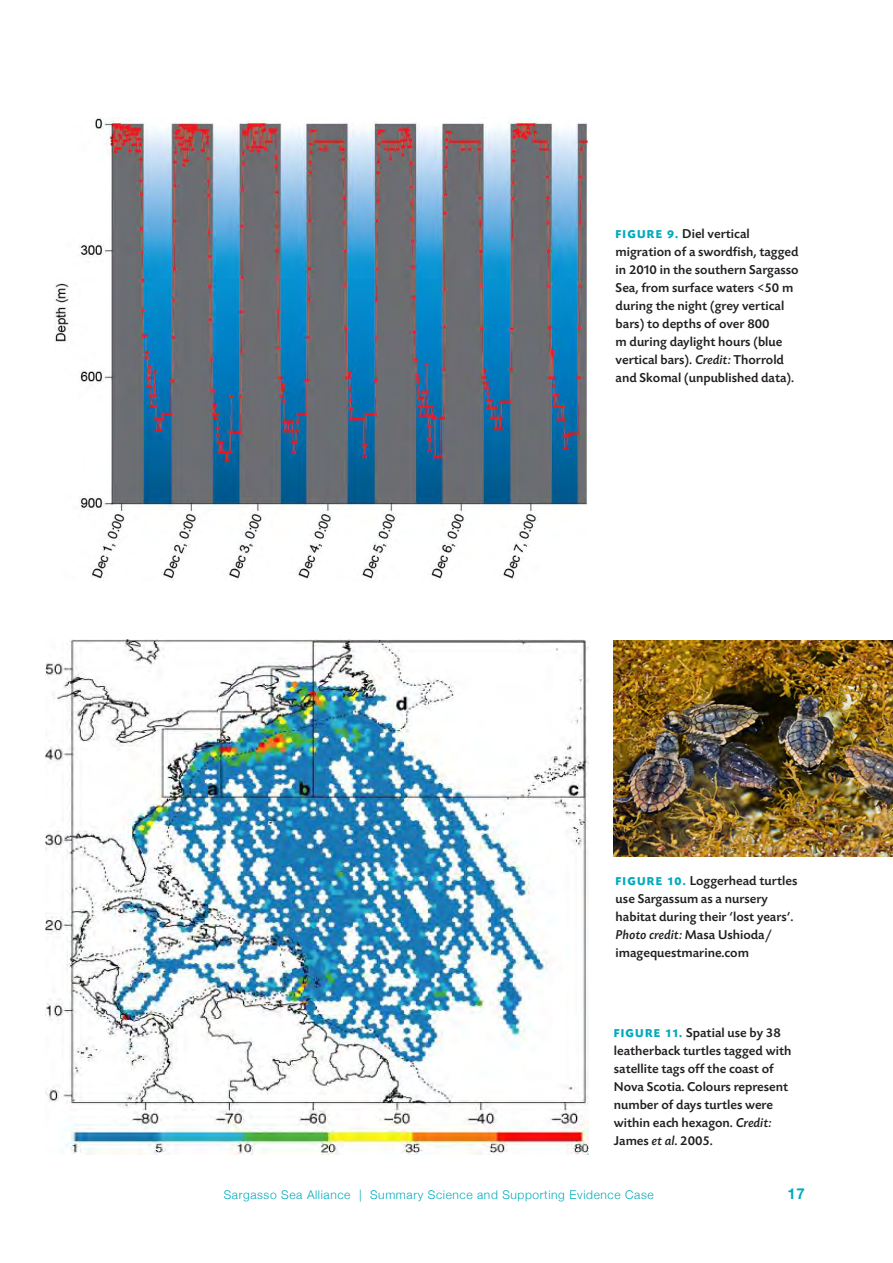
<style>
.page{position:relative;width:893px;height:1263px;background:#fff}
.page>*{position:absolute;margin:0;border:0;box-sizing:border-box;transform-origin:0 0}
.t1{font:700 15px "Helvetica Neue";color:#00aabc}
.figure_text{font:500 13.5px/18px "Today SBOP";color:#231f20}
.t2{font:300 12px "Helvetica Neue";letter-spacing:.05em;color:#00aabc}
.s1{font-weight:700;font-size:12px;color:#00aabc}
.s2{font-style:italic}
</style>
<div class="page">
<img style="left:54px;top:118px;width:533px;height:463px">
<img style="left:614px;top:640px;width:279px;height:216px">
<img style="left:45px;top:640px;width:544px;height:515px">
<p class="figure_text" style="left:616px;top:225px;width:185px"><span class="s1">FIGURE 9.</span> Diel vertical migration of a swordfish, tagged in 2010 in the southern Sargasso<br>Sea, from surface waters &lt;50 m during the night (grey vertical bars) to depths of over 800<br>m during daylight hours (blue vertical bars). <span class="s2">Credit:</span> Thorrold and Skomal (unpublished data).</p>
<p class="figure_text" style="left:616px;top:872px;width:183px"><span class="s1">FIGURE 10.</span> Loggerhead turtles use Sargassum as a nursery habitat during their ‘lost years’.<br><span class="s2">Photo credit:</span> Masa Ushioda/ imagequestmarine.com</p>
<p class="figure_text" style="left:614px;top:1024px;width:179px"><span class="s1">FIGURE 11.</span> Spatial use by 38 leatherback turtles tagged with satellite tags off the coast of<br>Nova Scotia. Colours represent number of days turtles were within each hexagon. <span class="s2">Credit:<br></span>James <span class="s2">et al</span>. 2005.</p>
<p class="t2" style="left:224px;top:1185px;width:431px">Sargasso Sea Alliance | Summary Science and Supporting Evidence Case</p>
<p class="t1" style="left:787px;top:1180px;width:19px">17</p>
</div>
